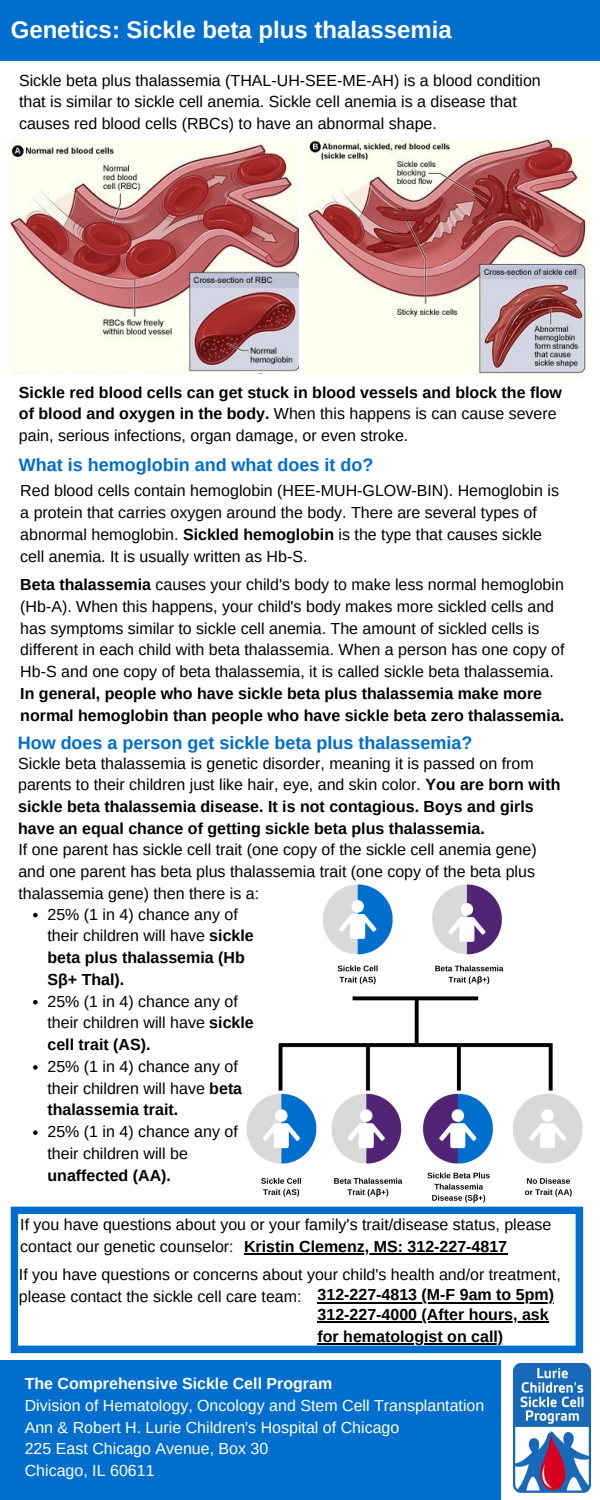
<style>
.page{position:relative;width:600px;height:1500px;background:#fff}
.page>*{position:absolute;margin:0;border:0;box-sizing:border-box;transform-origin:0 0}
.t1{font:700 24px "Arimo";color:#fff}
.t2{font:700 18px "Arimo";color:#006ecd}
.t3{font:16px/21.8px "Arimo";color:#000}
.t4{font:700 16px/21.8px "Arimo";color:#000}
.t5{font:16px "Arimo";color:#fff}
.t6{font:700 16px "Arimo";color:#fff}
.s1{font-weight:400}
.s2{font-weight:700}
</style>
<div class="page">
<div style="left:0;top:0;width:600px;height:60px;background:#006ecd"></div>
<div style="left:0;top:1361px;width:600px;height:139px;background:#006ecd"></div>
<img style="left:502px;top:1351px;width:98px;height:149px">
<img style="left:236px;top:884px;width:348px;height:334px">
<svg style="left:11px;top:1207px;width:572px;height:146px"></svg>
<img style="left:9px;top:141px;width:290px;height:232px">
<img style="left:303px;top:139px;width:285px;height:237px">
<svg style="left:33px;top:913px;width:5px;height:4px"></svg>
<svg style="left:33px;top:1000px;width:5px;height:4px"></svg>
<svg style="left:33px;top:1065px;width:5px;height:5px"></svg>
<svg style="left:33px;top:1130px;width:5px;height:5px"></svg>
<hr style="left:244px;top:1253px;width:263px;height:2px;background:#000">
<hr style="left:318px;top:1302px;width:236px;height:1px;background:#000">
<hr style="left:318px;top:1321px;width:231px;height:2px;background:#000">
<hr style="left:318px;top:1343px;width:185px;height:2px;background:#000">
<p class="t1" style="left:11px;top:17px;width:443px">Genetics: Sickle beta plus thalassemia</p>
<p class="t3" style="left:19px;top:69px;width:523px">Sickle beta plus thalassemia (THAL-UH-SEE-ME-AH) is a blood condition that is similar to sickle cell anemia. Sickle cell anemia is a disease that causes red blood cells (RBCs) to have an abnormal shape.</p>
<p class="t4" style="left:19px;top:381px;width:545px">Sickle red blood cells can get stuck in blood vessels and block the flow of blood and oxygen in the body. <span class="s1">When this happens is can cause severe pain, serious infections, organ damage, or even stroke.</span></p>
<p class="t2" style="left:19px;top:454px;width:356px">What is hemoglobin and what does it do?</p>
<p class="t3" style="left:20px;top:480px;width:540px">Red blood cells contain hemoglobin (HEE-MUH-GLOW-BIN). Hemoglobin is a protein that carries oxygen around the body. There are several types of abnormal hemoglobin. <span class="s2">Sickled hemoglobin</span> is the type that causes sickle cell anemia. It is usually written as Hb-S.</p>
<p class="t3" style="left:20px;top:574px;width:546px"><span class="s2">Beta thalassemia</span> causes your child's body to make less normal hemoglobin (Hb-A). When this happens, your child's body makes more sickled cells and has symptoms similar to sickle cell anemia. The amount of sickled cells is different in each child with beta thalassemia. When a person has one copy of Hb-S and one copy of beta thalassemia, it is called sickle beta thalassemia.<br><span class="s2">In general, people who have sickle beta plus thalassemia make more normal hemoglobin than people who have sickle beta zero thalassemia.</span></p>
<p class="t2" style="left:18px;top:733px;width:456px">How does a person get sickle beta plus thalassemia?</p>
<p class="t4" style="left:18px;top:752px;width:544px"><span class="s1">Sickle beta thalassemia is genetic disorder, meaning it is passed on from parents to their children just like hair, eye, and skin color.</span> You are born with sickle beta thalassemia disease. It is not contagious. Boys and girls have an equal chance of getting sickle beta plus thalassemia.</p>
<p class="t3" style="left:18px;top:839px;width:520px;text-align:justify">If one parent has sickle cell trait (one copy of the sickle cell anemia gene) and one parent has beta plus thalassemia trait (one copy of the beta plus thalassemia gene) then there is a:</p>
<p class="t3" style="left:48px;top:903px;width:208px">25% (1 in 4) chance any of their children will have <span class="s2">sickle beta plus thalassemia (Hb<br>Sβ+ Thal).</span></p>
<p class="t3" style="left:48px;top:990px;width:208px">25% (1 in 4) chance any of their children will have <span class="s2">sickle cell trait (AS).</span></p>
<p class="t3" style="left:48px;top:1055px;width:196px">25% (1 in 4) chance any of their children will have <span class="s2">beta thalassemia trait.</span></p>
<p class="t3" style="left:48px;top:1121px;width:192px">25% (1 in 4) chance any of their children will be <span class="s2">unaffected (AA).</span></p>
<p class="t3" style="left:20px;top:1213px;width:533px">If you have questions about you or your family's trait/disease status, please contact our genetic counselor:</p>
<p class="t4" style="left:244px;top:1235px;width:265px">Kristin Clemenz, MS: 312-227-4817</p>
<p class="t3" style="left:19px;top:1264px;width:543px">If you have questions or concerns about your child's health and/or treatment, please contact the sickle cell care team:</p>
<p class="t4" style="left:318px;top:1284px;width:238px">312-227-4813 (M-F 9am to 5pm)</p>
<p class="t4" style="left:318px;top:1303px;width:233px">312-227-4000 (After hours, ask for hematologist on call)</p>
<p class="t6" style="left:25px;top:1375px;width:309px">The Comprehensive Sickle Cell Program</p>
<p class="t5" style="left:25px;top:1396px;width:461px">Division of Hematology, Oncology and Stem Cell Transplantation</p>
<p class="t5" style="left:25px;top:1418px;width:376px">Ann &amp; Robert H. Lurie Children's Hospital of Chicago</p>
<p class="t5" style="left:25px;top:1440px;width:245px">225 East Chicago Avenue, Box 30</p>
<p class="t5" style="left:25px;top:1462px;width:131px">Chicago, IL 60611</p>
</div>
